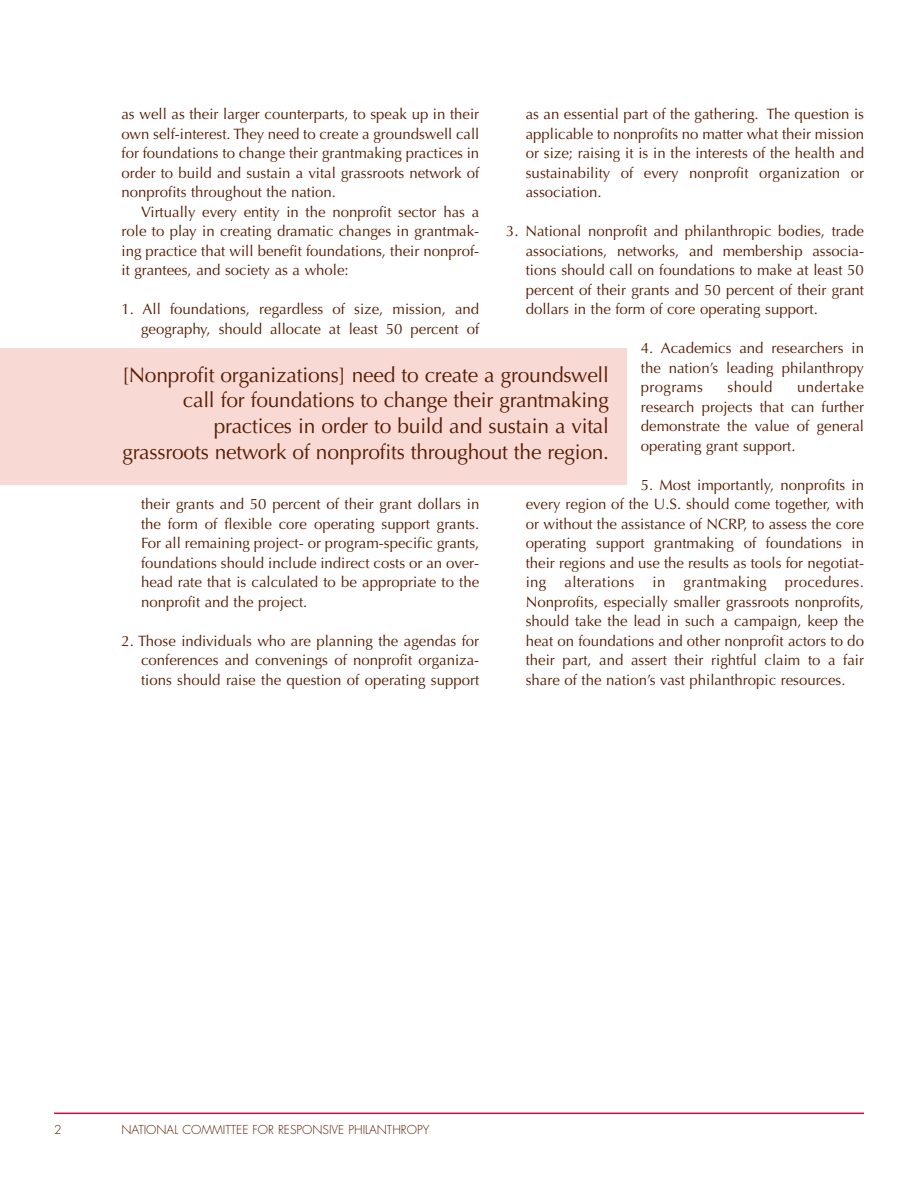
<style>
.page{position:relative;width:918px;height:1188px;background:#fff}
.page>*{position:absolute;margin:0;border:0;box-sizing:border-box;transform-origin:0 0}
.t1{font:21px/25.8px "Optima";letter-spacing:-.01em;color:#581c00;text-align:right}
.t2{font:15px/19.5px "Optima";color:#581c00;text-align:justify}
.t3{font:300 12px "Futura";color:#581c00}
</style>
<div class="page">
<hr style="left:54px;top:1113px;width:810px;height:1px;background:#d10e40">
<div style="left:0;top:348px;width:627px;height:137px;background:#f8d9d4"></div>
<p class="t2" style="left:526px;top:106px;width:340px">as an essential part of the gathering. The question is applicable to nonprofits no matter what their mission or size; raising it is in the interests of the health and sustainability of every nonprofit organization or association.</p>
<p class="t2" style="left:526px;top:223px;width:340px;text-indent:-20px">3. National nonprofit and philanthropic bodies, trade associations, networks, and membership associa&shy;tions should call on foundations to make at least 50 percent of their grants and 50 percent of their grant dollars in the form of core operating support.</p>
<p class="t2" style="left:641px;top:340px;width:225px">4. Academics and researchers in the nation’s leading philanthropy programs</p>
<p class="t2" style="left:122px;top:106px;width:359px">as well as their larger counterparts, to speak up in their own self-interest. They need to create a groundswell call for foundations to change their grantmaking practices in order to build and sustain a vital grassroots network of nonprofits throughout the nation.</p>
<p class="t2" style="left:122px;top:203px;width:359px;text-indent:20px">Virtually every entity in the nonprofit sector has a role to play in creating dramatic changes in grantmak&shy;ing practice that will benefit foundations, their nonprof&shy;it grantees, and society as a whole:</p>
<p class="t2" style="left:122px;top:301px;width:359px;text-align:right">1. All foundations, regardless of size, mission, and geography, should allocate at least 50 percent of</p>
<h1 class="t1" style="left:122px;top:364px;width:489px">[Nonprofit organizations] need to create a groundswell call for foundations to change their grantmaking practices in order to build and sustain a vital<br>grassroots network of nonprofits throughout the region.</h1>
<p class="t2" style="left:641px;top:379px;width:225px;text-indent:156px">undertake research projects that can further demonstrate the value of general operating grant support.</p>
<p class="t2" style="left:526px;top:476px;width:340px;text-indent:115px">5. Most importantly, nonprofits in every region of the U.S. should come together, with or without the assistance of NCRP, to assess the core operating support grantmaking of foundations in their regions and use the results as tools for negotiat&shy;ing alterations in grantmaking procedures.<br>Nonprofits, especially smaller grassroots nonprofits, should take the lead in such a campaign, keep the heat on foundations and other nonprofit actors to do their part, and assert their rightful claim to a fair share of the nation’s vast philanthropic resources.</p>
<p class="t2" style="left:728px;top:379px;width:47px">should</p>
<p class="t2" style="left:141px;top:496px;width:340px">their grants and 50 percent of their grant dollars in the form of flexible core operating support grants.<br>For all remaining project- or program-specific grants, foundations should include indirect costs or an over&shy;head rate that is calculated to be appropriate to the nonprofit and the project.</p>
<p class="t2" style="left:141px;top:632px;width:340px;text-indent:-20px">2. Those individuals who are planning the agendas for conferences and convenings of nonprofit organiza&shy;tions should raise the question of operating support</p>
<p class="t3" style="left:54px;top:1124px;width:9px">2</p>
<p class="t3" style="left:122px;top:1124px;width:309px">NATIONAL COMMITTEE FOR RESPONSIVE PHILANTHROPY</p>
</div>
